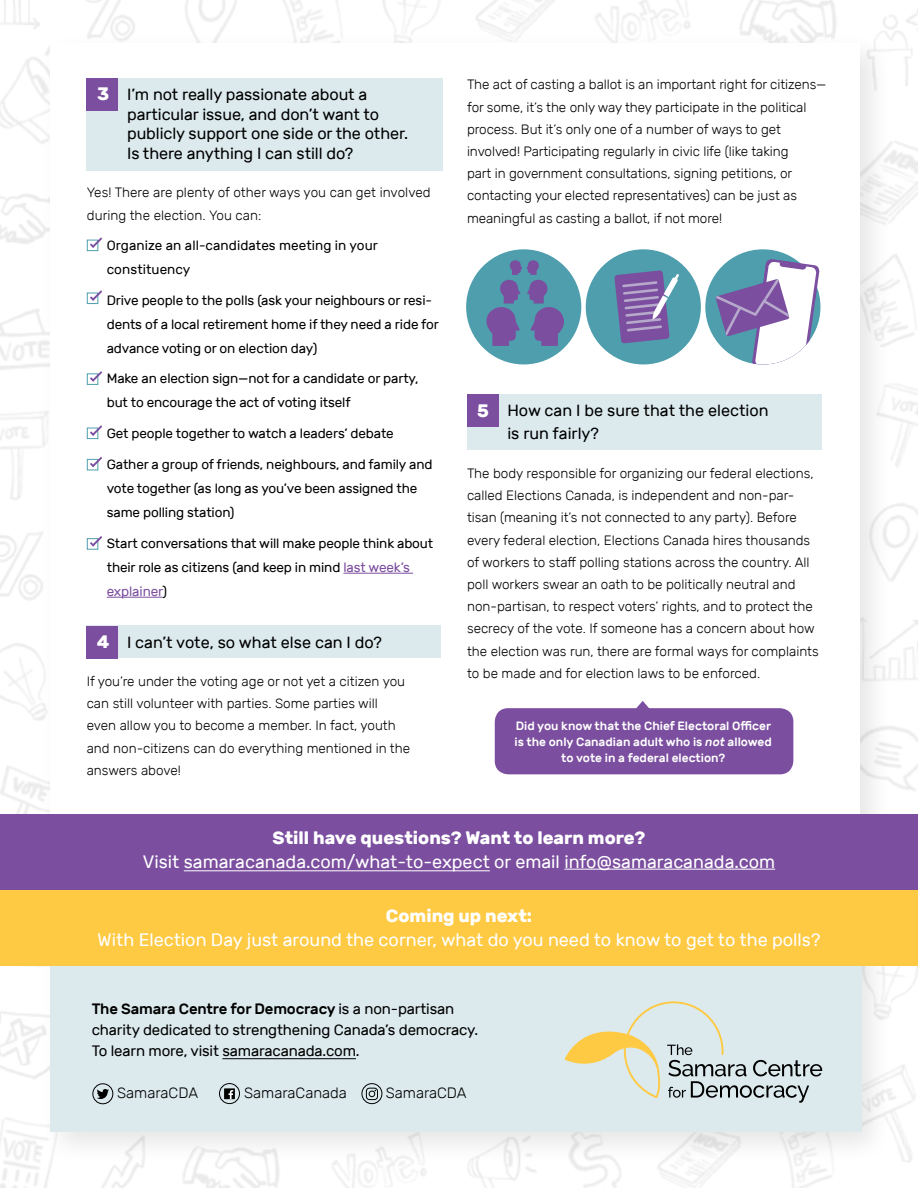
<style>
.page{position:relative;width:918px;height:1188px;background:#fff}
.page>*{position:absolute;margin:0;border:0;box-sizing:border-box;transform-origin:0 0}
.t1{font:18px "Rubik";color:#fff}
.t2{font:700 18px "Rubik";color:#fff}
.t3{font:16.2px/19.5px "Rubik";letter-spacing:-.005em;color:#000}
.t4{font:15px/21px "Rubik";letter-spacing:-.01em;color:#000}
.t5{font:300 15px "Rubik";color:#000}
.t6{font:300 13.5px/22.2px "Rubik";color:#000}
.t7{font:13.5px/24px "Rubik";letter-spacing:-.01em;color:#000}
.t8{font:500 12px/15.8px "Rubik";color:#fff;text-align:center}
.s1{font-weight:700;font-size:18px;color:#fff}
.s2{color:#7b4e9f}
.s3{font-style:italic}
.s4{font-weight:500}
</style>
<div class="page">
<img style="left:0;top:1011px;width:39px;height:68px">
<img style="left:0;top:0;width:39px;height:29px">
<img style="left:0;top:309px;width:39px;height:61px">
<img style="left:183px;top:1165px;width:96px;height:23px">
<img style="left:740px;top:0;width:96px;height:31px">
<div style="left:39px;top:31px;width:855px;height:1134px;background:#000;opacity:.1"></div>
<div style="left:51px;top:43px;width:809px;height:1089px;background:#fff"></div>
<div style="left:51px;top:930px;width:811px;height:202px;background:#dceaed"></div>
<svg style="left:565px;top:1001px;width:257px;height:102px"></svg>
<hr style="left:222px;top:1058px;width:134px;height:1px;background:#000">
<div style="left:224px;top:1088px;width:11px;height:11px;background:#000"></div>
<svg style="left:228px;top:1090px;width:5px;height:9px"></svg>
<div style="left:219px;top:1083px;width:21px;height:21px;border:1px solid #000;border-radius:50%"></div>
<div style="left:93px;top:1084px;width:20px;height:20px;border:1px solid #000;border-radius:50%"></div>
<svg style="left:97px;top:1089px;width:12px;height:10px"></svg>
<div style="left:362px;top:1083px;width:20px;height:21px;border:1px solid #000;border-radius:50%"></div>
<div style="left:366px;top:1088px;width:12px;height:12px;border:1px solid #000;border-radius:3px"></div>
<svg style="left:369px;top:1090px;width:7px;height:7px"></svg>
<div style="left:0;top:890px;width:918px;height:76px;background:#ffca43"></div>
<div style="left:0;top:814px;width:918px;height:76px;background:#7b4e9f"></div>
<hr style="left:184px;top:870px;width:306px;height:1px;background:#fff">
<hr style="left:564px;top:869px;width:211px;height:1px;background:#fff">
<div style="left:87px;top:626px;width:354px;height:32px;background:#dceaed"></div>
<div style="left:87px;top:626px;width:31px;height:32px;background:#7b4e9f"></div>
<div style="left:495px;top:708px;width:298px;height:66px;background:#7b4e9f;border-radius:14px"></div>
<svg style="left:636px;top:701px;width:14px;height:8px"></svg>
<div style="left:87px;top:78px;width:356px;height:93px;background:#dceaed"></div>
<div style="left:87px;top:78px;width:31px;height:32px;background:#7b4e9f"></div>
<hr style="left:343px;top:573px;width:70px;height:1px;background:#7b4e9f">
<hr style="left:107px;top:597px;width:56px;height:1px;background:#7b4e9f">
<div style="left:87px;top:240px;width:11px;height:11px;border:1px solid #4e9ead"></div>
<svg style="left:90px;top:237px;width:12px;height:11px"></svg>
<div style="left:87px;top:293px;width:11px;height:11px;border:1px solid #4e9ead"></div>
<svg style="left:90px;top:290px;width:12px;height:11px"></svg>
<div style="left:87px;top:373px;width:11px;height:12px;border:1px solid #4e9ead"></div>
<svg style="left:90px;top:371px;width:12px;height:11px"></svg>
<div style="left:87px;top:428px;width:11px;height:11px;border:1px solid #4e9ead"></div>
<svg style="left:90px;top:425px;width:12px;height:11px"></svg>
<div style="left:87px;top:459px;width:11px;height:11px;border:1px solid #4e9ead"></div>
<svg style="left:90px;top:457px;width:12px;height:10px"></svg>
<div style="left:87px;top:538px;width:11px;height:12px;border:1px solid #4e9ead"></div>
<svg style="left:90px;top:536px;width:12px;height:11px"></svg>
<div style="left:467px;top:394px;width:354px;height:56px;background:#dceaed"></div>
<div style="left:467px;top:394px;width:31px;height:32px;background:#7b4e9f"></div>
<div style="left:705px;top:249px;width:115px;height:115px;background:#4e9ead;border-radius:50%"></div>
<div style="left:466px;top:249px;width:115px;height:115px;background:#4e9ead;border-radius:50%"></div>
<div style="left:586px;top:249px;width:115px;height:115px;background:#4e9ead;border-radius:50%"></div>
<svg style="left:614px;top:270px;width:65px;height:74px"></svg>
<svg style="left:481px;top:259px;width:89px;height:87px"></svg>
<svg style="left:715px;top:259px;width:105px;height:105px"></svg>
<p class="t3" style="left:127px;top:85px;width:283px;text-indent:-30px"><span class="s1">3</span> I’m not really passionate about a particular issue, and don’t want to publicly support one side or the other.<br>Is there anything I can still do?</p>
<p class="t6" style="left:87px;top:182px;width:345px">Yes! There are plenty of other ways you can get involved during the election. You can:</p>
<p class="t7" style="left:107px;top:234px;width:273px">Organize an all-candidates meeting in your constituency</p>
<p class="t7" style="left:107px;top:288px;width:334px">Drive people to the polls (ask your neighbours or resi&shy;dents of a local retirement home if they need a ride for advance voting or on election day)</p>
<p class="t7" style="left:107px;top:367px;width:313px">Make an election sign—not for a candidate or party, but to encourage the act of voting itself</p>
<p class="t7" style="left:107px;top:422px;width:289px">Get people together to watch a leaders’ debate</p>
<p class="t7" style="left:107px;top:453px;width:327px">Gather a group of friends, neighbours, and family and vote together (as long as you’ve been assigned the same polling station)</p>
<p class="t7" style="left:107px;top:531px;width:328px">Start conversations that will make people think about their role as citizens (and keep in mind <span class="s2">last week’s explainer</span>)</p>
<p class="t3" style="left:97px;top:633px;width:287px"><span class="s1">4</span> I can’t vote, so what else can I do?</p>
<p class="t6" style="left:87px;top:670px;width:325px">If you’re under the voting age or not yet a citizen you can still volunteer with parties. Some parties will even allow you to become a member. In fact, youth and non-citizens can do everything mentioned in the answers above!</p>
<p class="t6" style="left:467px;top:74px;width:361px">The act of casting a ballot is an important right for citizens— for some, it’s the only way they participate in the political process. But it’s only one of a number of ways to get involved! Participating regularly in civic life (like taking<br>part in government consultations, signing petitions, or contacting your elected representatives) can be just as meaningful as casting a ballot, if not more!</p>
<h1 class="t2" style="left:477px;top:400px;width:13px">5</h1>
<p class="t3" style="left:507px;top:400px;width:263px;line-height:22.5px">How can I be sure that the election is run fairly?</p>
<p class="t6" style="left:467px;top:462px;width:353px">The body responsible for organizing our federal elections, called Elections Canada, is independent and non-par&shy;tisan (meaning it’s not connected to any party). Before every federal election, Elections Canada hires thousands of workers to staff polling stations across the country. All poll workers swear an oath to be politically neutral and non-partisan, to respect voters’ rights, and to protect the secrecy of the vote. If someone has a concern about how the election was run, there are formal ways for complaints to be made and for election laws to be enforced.</p>
<p class="t8" style="left:515px;top:719px;width:259px">Did you know that the Chief Electoral Officer is the only Canadian adult who is <span class="s3">not</span> allowed to vote in a federal election?</p>
<h1 class="t2" style="left:273px;top:827px;width:374px">Still have questions? Want to learn more?</h1>
<h1 class="t1" style="left:143px;top:852px;width:634px">Visit samaracanada.com/what-to-expect or email info@samaracanada.com</h1>
<h1 class="t2" style="left:386px;top:906px;width:148px">Coming up next:</h1>
<h1 class="t1" style="left:98px;top:930px;width:724px">With Election Day just around the corner, what do you need to know to get to the polls?</h1>
<p class="t4" style="left:92px;top:998px;width:388px"><span class="s4">The Samara Centre for Democracy</span> is a non-partisan charity dedicated to strengthening Canada’s democracy.<br>To learn more, visit samaracanada.com.</p>
<p class="t5" style="left:117px;top:1084px;width:82px">SamaraCDA</p>
<p class="t5" style="left:244px;top:1084px;width:104px">SamaraCanada</p>
<p class="t5" style="left:386px;top:1084px;width:82px">SamaraCDA</p>
</div>
